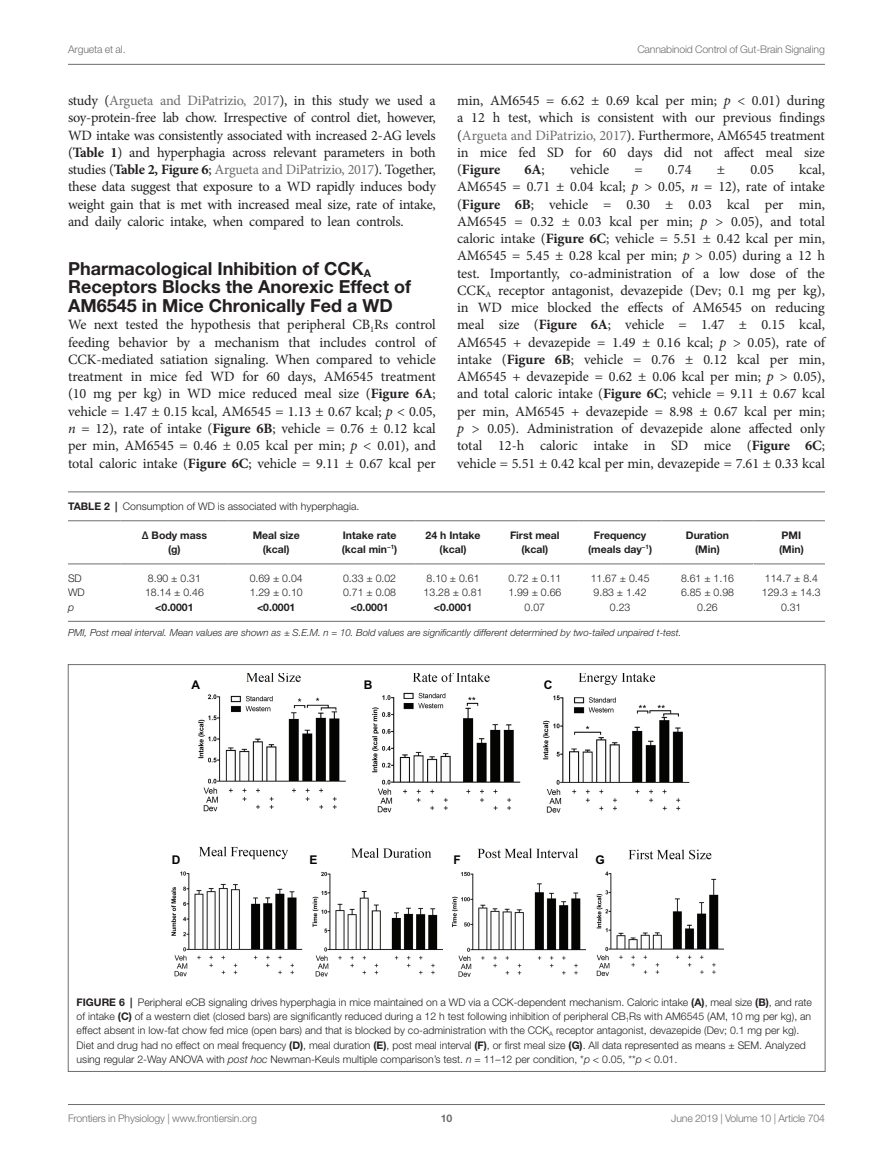
<style>
.page{position:relative;width:893px;height:1170px;background:#fff}
.page>*{position:absolute;margin:0;border:0;box-sizing:border-box;transform-origin:0 0}
.HEAD_2{font:700 18px/18.8px "Helvetica Neue LT Std";color:#231f20}
.TEXT_FLUSH{font:14.25px/17.2px "Minion Pro";letter-spacing:-.005em;color:#231f20;text-align:justify}
.TEXT_FLUSH-2{font:700 14.25px "Minion Pro";color:#231f20}
.t1{font:700 12px "Arial";color:#040503}
.FIG_LEG{font:300 10.5px/14.2px "Helvetica Neue LT Std";color:#231f20}
.TB_TX{font:300 10.5px "Helvetica Neue LT Std";color:#231f20}
.t2{font:300 10.5px "Helvetica Neue LT Std";letter-spacing:-.015em;color:#6c6d70}
.TB_CH{font:700 10.5px/14.2px "Helvetica Neue LT Std";color:#231f20;text-align:center}
.TT{font:300 10.5px "Helvetica Neue LT Std";color:#231f20}
.TB_TX-2{font:700 10.5px "Helvetica Neue LT Std";color:#231f20}
.t3{font:700 10.5px "Helvetica Neue LT Std";color:#6c6d70}
.TB_TX-3{font:italic 300 10.5px "Helvetica Neue LT Std";color:#231f20}
.TFN{font:italic 300 9.75px "Helvetica Neue LT Std";color:#231f20}
.s1{color:#6c6d70}
.s2{font-weight:700}
.s3{font-style:italic}
.s4{font-weight:400}
</style>
<div class="page">
<hr style="left:68px;top:64px;width:757px;height:1px;background:#6c6d70">
<hr style="left:68px;top:1104px;width:757px;height:1px;background:#6c6d70">
<img style="left:171px;top:673px;width:552px;height:303px">
<hr style="left:68px;top:491px;width:757px;height:1px;background:#6c6d70">
<hr style="left:68px;top:621px;width:757px;height:1px;background:#6c6d70">
<hr style="left:120px;top:520px;width:108px;height:1px;background:#6c6d70">
<hr style="left:120px;top:563px;width:108px;height:1px;background:#6c6d70">
<hr style="left:228px;top:520px;width:96px;height:1px;background:#6c6d70">
<hr style="left:228px;top:563px;width:96px;height:1px;background:#6c6d70">
<hr style="left:324px;top:520px;width:91px;height:1px;background:#6c6d70">
<hr style="left:324px;top:563px;width:91px;height:1px;background:#6c6d70">
<hr style="left:415px;top:520px;width:76px;height:1px;background:#6c6d70">
<hr style="left:415px;top:563px;width:76px;height:1px;background:#6c6d70">
<hr style="left:491px;top:520px;width:88px;height:1px;background:#6c6d70">
<hr style="left:491px;top:563px;width:88px;height:1px;background:#6c6d70">
<hr style="left:579px;top:520px;width:82px;height:1px;background:#6c6d70">
<hr style="left:579px;top:563px;width:82px;height:1px;background:#6c6d70">
<hr style="left:662px;top:520px;width:91px;height:1px;background:#6c6d70">
<hr style="left:662px;top:563px;width:91px;height:1px;background:#6c6d70">
<hr style="left:753px;top:520px;width:72px;height:1px;background:#6c6d70">
<hr style="left:753px;top:563px;width:72px;height:1px;background:#6c6d70">
<hr style="left:68px;top:520px;width:52px;height:1px;background:#6c6d70">
<hr style="left:68px;top:563px;width:52px;height:1px;background:#6c6d70">
<p class="t2" style="left:68px;top:42px;width:59px">Argueta et al.</p>
<p class="t2" style="left:637px;top:42px;width:189px">Cannabinoid Control of Gut-Brain Signaling</p>
<p class="TEXT_FLUSH" style="left:68px;top:92px;width:369px">study (<span class="s1">Argueta and DiPatrizio, 2017</span>), in this study we used a soy-protein-free lab chow. Irrespective of control diet, however, WD intake was consistently associated with increased 2-AG levels (<span class="s2">Table 1</span>) and hyperphagia across relevant parameters in both studies (<span class="s2">Table 2, Figure 6</span>; <span class="s1">Argueta and DiPatrizio, 2017</span>). Together, these data suggest that exposure to a WD rapidly induces body weight gain that is met with increased meal size, rate of intake, and daily caloric intake, when compared to lean controls.</p>
<p class="HEAD_2" style="left:68px;top:258px;width:344px">Pharmacological Inhibition of CCK<sub>A<br></sub>Receptors Blocks the Anorexic Effect of<br>AM6545 in Mice Chronically Fed a WD</p>
<p class="TEXT_FLUSH" style="left:68px;top:316px;width:369px">We next tested the hypothesis that peripheral CB<sub>1</sub>Rs control feeding behavior by a mechanism that includes control of CCK-mediated satiation signaling. When compared to vehicle treatment in mice fed WD for 60 days, AM6545 treatment (10 mg per kg) in WD mice reduced meal size (<span class="s2">Figure 6A</span>; vehicle = 1.47 ± 0.15 kcal, AM6545 = 1.13 ± 0.67 kcal; <span class="s3">p</span> &lt; 0.05, <span class="s3">n</span> = 12), rate of intake (<span class="s2">Figure 6B</span>; vehicle = 0.76 ± 0.12 kcal per min, AM6545 = 0.46 ± 0.05 kcal per min; <span class="s3">p &lt;</span> 0.01), and total caloric intake (<span class="s2">Figure 6C</span>; vehicle = 9.11 ± 0.67 kcal per</p>
<p class="TEXT_FLUSH" style="left:457px;top:92px;width:369px">min, AM6545 = 6.62 ± 0.69 kcal per min; <span class="s3">p</span> &lt; 0.01) during a 12 h test, which is consistent with our previous findings (<span class="s1">Argueta and DiPatrizio, 2017</span>). Furthermore, AM6545 treatment in mice fed SD for 60 days did not affect meal size (<span class="s2">Figure</span></p>
<p class="TEXT_FLUSH" style="left:457px;top:161px;width:369px;text-indent:342px">kcal, AM6545 = 0.71 ± 0.04 kcal; <span class="s3">p</span> &gt; 0.05, <span class="s3">n</span> = 12), rate of intake (<span class="s2">Figure 6B</span>; vehicle = 0.30 ± 0.03 kcal per min, AM6545 = 0.32 ± 0.03 kcal per min; <span class="s3">p</span> &gt; 0.05), and total caloric intake (<span class="s2">Figure 6C</span>; vehicle = 5.51 ± 0.42 kcal per min, AM6545 = 5.45 ± 0.28 kcal per min; <span class="s3">p</span> &gt; 0.05) during a 12 h test. Importantly, co-administration of a low dose of the CCK<sub>A</sub> receptor antagonist, devazepide (Dev; 0.1 mg per kg), in WD mice blocked the effects of AM6545 on reducing meal size (<span class="s2">Figure 6A</span>; vehicle = 1.47 ± 0.15 kcal, AM6545 + devazepide = 1.49 ± 0.16 kcal; <span class="s3">p</span> &gt; 0.05), rate of intake (<span class="s2">Figure 6B</span>; vehicle = 0.76 ± 0.12 kcal per min, AM6545 + devazepide = 0.62 ± 0.06 kcal per min; <span class="s3">p</span> &gt; 0.05), and total caloric intake (<span class="s2">Figure 6C</span>; vehicle = 9.11 ± 0.67 kcal per min, AM6545 + devazepide = 8.98 ± 0.67 kcal per min; <span class="s3">p</span> &gt; 0.05). Administration of devazepide alone affected only total 12-h caloric intake in SD mice (<span class="s2">Figure 6C</span>; vehicle = 5.51 ± 0.42 kcal per min, devazepide = 7.61 ± 0.33 kcal</p>
<p class="TEXT_FLUSH-2" style="left:525px;top:159px;width:22px">6A<span class="s4">;</span></p>
<p class="TEXT_FLUSH" style="left:570px;top:161px;width:41px">vehicle</p>
<p class="TEXT_FLUSH" style="left:634px;top:161px;width:10px">=</p>
<p class="TEXT_FLUSH" style="left:668px;top:161px;width:25px">0.74</p>
<p class="TEXT_FLUSH" style="left:717px;top:161px;width:10px">±</p>
<p class="TEXT_FLUSH" style="left:750px;top:161px;width:25px">0.05</p>
<p class="TT" style="left:68px;top:500px;width:293px"><span class="s2">TABLE 2 |</span> Consumption of WD is associated with hyperphagia.</p>
<p class="TB_CH" style="left:142px;top:528px;width:67px">Δ Body mass (g)</p>
<p class="TB_CH" style="left:253px;top:528px;width:49px">Meal size (kcal)</p>
<p class="TB_CH" style="left:342px;top:528px;width:57px;text-align:left">Intake rate (kcal min<sup>−1</sup>)</p>
<p class="TB_CH" style="left:426px;top:528px;width:56px">24 h Intake (kcal)</p>
<p class="TB_CH" style="left:510px;top:528px;width:51px">First meal (kcal)</p>
<p class="TB_CH" style="left:588px;top:528px;width:66px">Frequency (meals day<sup>−1</sup>)</p>
<p class="TB_CH" style="left:686px;top:528px;width:45px">Duration (Min)</p>
<p class="TB_CH" style="left:779px;top:528px;width:26px;text-align:left">PMI (Min)</p>
<p class="TB_TX" style="left:68px;top:572px;width:15px">SD</p>
<p class="TB_TX" style="left:148px;top:572px;width:55px">8.90 ± 0.31</p>
<p class="TB_TX" style="left:250px;top:572px;width:55px">0.69 ± 0.04</p>
<p class="TB_TX" style="left:343px;top:572px;width:55px">0.33 ± 0.02</p>
<p class="TB_TX" style="left:427px;top:572px;width:55px">8.10 ± 0.61</p>
<p class="TB_TX" style="left:508px;top:572px;width:55px">0.72 ± 0.11</p>
<p class="TB_TX" style="left:591px;top:572px;width:60px">11.67 ± 0.45</p>
<p class="TB_TX" style="left:681px;top:572px;width:55px">8.61 ± 1.16</p>
<p class="TB_TX" style="left:765px;top:572px;width:55px">114.7 ± 8.4</p>
<p class="TB_TX" style="left:68px;top:586px;width:18px">WD</p>
<p class="TB_TX" style="left:145px;top:586px;width:60px">18.14 ± 0.46</p>
<p class="TB_TX" style="left:250px;top:586px;width:55px">1.29 ± 0.10</p>
<p class="TB_TX" style="left:343px;top:586px;width:55px">0.71 ± 0.08</p>
<p class="TB_TX" style="left:424px;top:586px;width:60px">13.28 ± 0.81</p>
<p class="TB_TX" style="left:508px;top:586px;width:55px">1.99 ± 0.66</p>
<p class="TB_TX" style="left:594px;top:586px;width:55px">9.83 ± 1.42</p>
<p class="TB_TX" style="left:681px;top:586px;width:55px">6.85 ± 0.98</p>
<p class="TB_TX" style="left:762px;top:586px;width:60px">129.3 ± 14.3</p>
<p class="TB_TX-3" style="left:68px;top:600px;width:8px">p</p>
<p class="TB_TX-2" style="left:155px;top:600px;width:40px">&lt;0.0001</p>
<p class="TB_TX-2" style="left:257px;top:600px;width:40px">&lt;0.0001</p>
<p class="TB_TX-2" style="left:350px;top:600px;width:40px">&lt;0.0001</p>
<p class="TB_TX-2" style="left:434px;top:600px;width:40px">&lt;0.0001</p>
<p class="TB_TX" style="left:525px;top:600px;width:22px">0.07</p>
<p class="TB_TX" style="left:610px;top:600px;width:22px">0.23</p>
<p class="TB_TX" style="left:697px;top:600px;width:22px">0.26</p>
<p class="TB_TX" style="left:781px;top:600px;width:22px">0.31</p>
<p class="TFN" style="left:68px;top:626px;width:615px">PMI, Post meal interval. Mean values are shown as ± S.E.M. n = 10. Bold values are significantly different determined by two-tailed unpaired t-test.</p>
<p class="t1" style="left:191px;top:676px;width:10px">A</p>
<p class="t1" style="left:364px;top:676px;width:10px">B</p>
<p class="t1" style="left:544px;top:676px;width:10px">C</p>
<p class="t1" style="left:172px;top:851px;width:10px">D</p>
<p class="t1" style="left:310px;top:851px;width:10px">E</p>
<p class="t1" style="left:453px;top:851px;width:9px">F</p>
<p class="t1" style="left:595px;top:851px;width:11px">G</p>
<p class="FIG_LEG" style="left:77px;top:994px;width:737px"><span class="s2">FIGURE 6 |</span> Peripheral eCB signaling drives hyperphagia in mice maintained on a WD via a CCK-dependent mechanism. Caloric intake <span class="s2">(A)</span>, meal size <span class="s2">(B)</span>, and rate of intake <span class="s2">(C)</span> of a western diet (closed bars) are significantly reduced during a 12 h test following inhibition of peripheral CB<sub>1</sub>Rs with AM6545 (AM, 10 mg per kg), an effect absent in low-fat chow fed mice (open bars) and that is blocked by co-administration with the CCK<sub>A</sub> receptor antagonist, devazepide (Dev; 0.1 mg per kg).<br>Diet and drug had no effect on meal frequency <span class="s2">(D)</span>, meal duration <span class="s2">(E)</span>, post meal interval <span class="s2">(F)</span>, or first meal size <span class="s2">(G)</span>. All data represented as means ± SEM. Analyzed using regular 2-Way ANOVA with <span class="s3">post hoc</span> Newman-Keuls multiple comparison’s test. <span class="s3">n</span> = 11–12 per condition, *<span class="s3">p</span> &lt; 0.05, **<span class="s3">p</span> &lt; 0.01.</p>
<p class="t2" style="left:68px;top:1111px;width:190px">Frontiers in Physiology | www.frontiersin.org</p>
<p class="t3" style="left:441px;top:1111px;width:13px">10</p>
<p class="t2" style="left:671px;top:1111px;width:155px">June 2019 | Volume 10 | Article 704</p>
</div>
